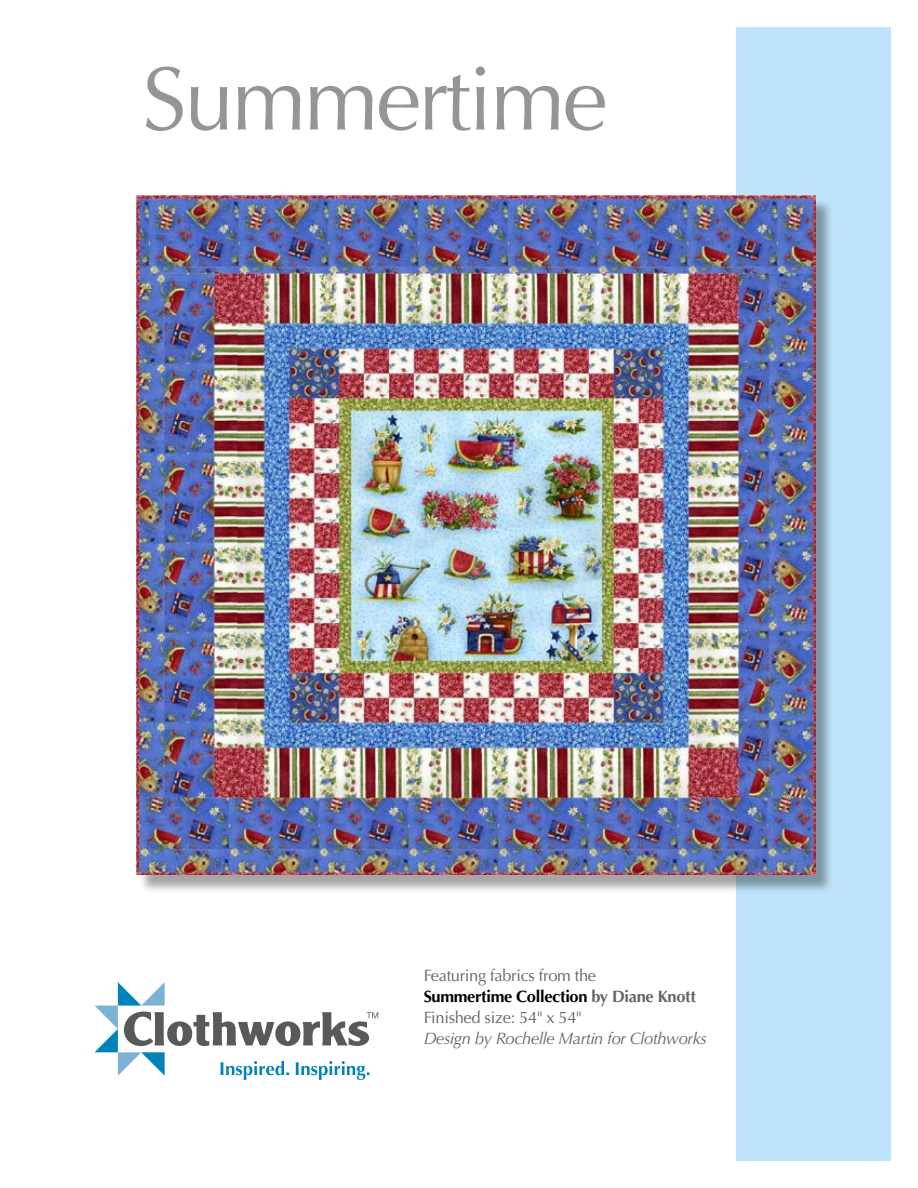
<style>
.page{position:relative;width:918px;height:1188px;background:#fff}
.page>*{position:absolute;margin:0;border:0;box-sizing:border-box;transform-origin:0 0}
.t1{font:90px "Optima";letter-spacing:-.03em;color:#939598}
.t2{font:16.5px/21px "Optima";letter-spacing:-.02em;color:#636467}
.t3{font:italic 16.5px "Optima";letter-spacing:-.02em;color:#636467}
.s1{font-weight:700;color:#000}
.s2{font-weight:700}
</style>
<div class="page">
<div style="left:736px;top:27px;width:155px;height:1134px;background:#bee4fb"></div>
<div style="left:138px;top:198px;width:705px;height:739px;background:#000;opacity:.35"></div>
<img style="left:136px;top:196px;width:679px;height:679px">
<svg style="left:94px;top:982px;width:284px;height:98px"></svg>
<h1 class="t1" style="left:142px;top:47px;width:467px">Summertime</h1>
<p class="t2" style="left:424px;top:965px;width:274px">Featuring fabrics from the<br><span class="s1">Summertime Collection</span> <span class="s2">by Diane Knott<br></span>Finished size: 54" x 54"</p>
<p class="t3" style="left:424px;top:1029px;width:285px">Design by Rochelle Martin for Clothworks</p>
</div>
